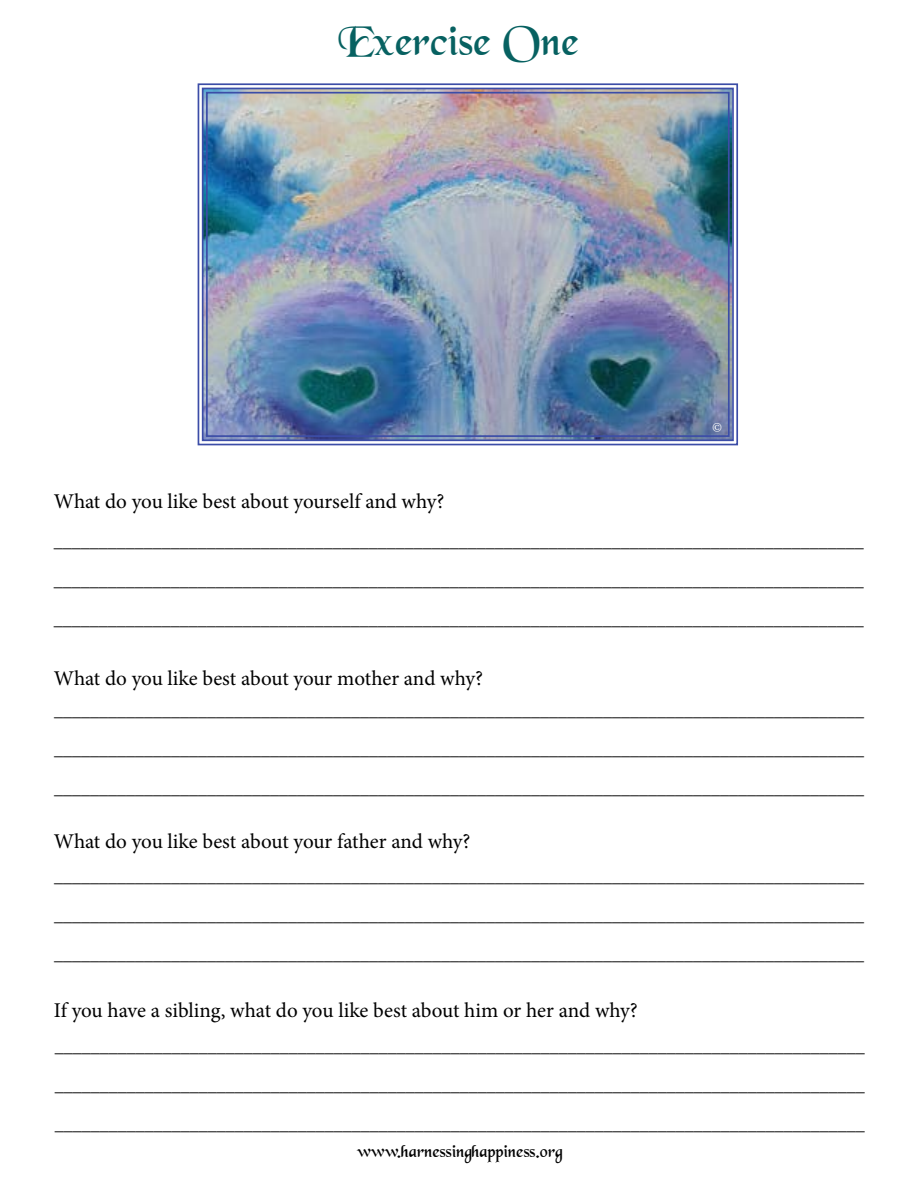
<style>
.page{position:relative;width:918px;height:1188px;background:#fff}
.page>*{position:absolute;margin:0;border:0;box-sizing:border-box;transform-origin:0 0}
.t1{font:43.5px "Black Chancery";color:#076161}
.t2{font:21px "Minion Pro";letter-spacing:-.005em;color:#000}
.t3{font:18px/39px "Minion Pro";color:#000;text-align:justify}
.t4{font:18px "Black Chancery";color:#000}
.t5{font:14.4px "Minion Pro";color:#fff}
</style>
<div class="page">
<img style="left:197px;top:83px;width:541px;height:363px">
<div style="left:202px;top:88px;width:532px;height:353px;border:2px solid #3c4da7"></div>
<div style="left:206px;top:92px;width:524px;height:345px;border:2px solid #3c4da7"></div>
<h1 class="t1" style="left:339px;top:26px;width:242px">Exercise One</h1>
<p class="t2" style="left:54px;top:487px;width:392px">What do you like best about yourself and why?</p>
<p class="t5" style="left:712px;top:418px;width:12px">©</p>
<p class="t3" style="left:54px;top:521px;width:812px">__________________________________________________________________________________________ __________________________________________________________________________________________ __________________________________________________________________________________________</p>
<p class="t2" style="left:54px;top:664px;width:431px">What do you like best about your mother and why?</p>
<p class="t3" style="left:54px;top:690px;width:811px">__________________________________________________________________________________________ __________________________________________________________________________________________ __________________________________________________________________________________________</p>
<p class="t2" style="left:54px;top:827px;width:418px">What do you like best about your father and why?</p>
<p class="t3" style="left:54px;top:857px;width:811px">__________________________________________________________________________________________ __________________________________________________________________________________________ __________________________________________________________________________________________</p>
<p class="t2" style="left:54px;top:996px;width:586px">If you have a sibling, what do you like best about him or her and why?</p>
<p class="t3" style="left:55px;top:1027px;width:811px">__________________________________________________________________________________________ __________________________________________________________________________________________ __________________________________________________________________________________________</p>
<p class="t4" style="left:357px;top:1144px;width:207px">www.harnessinghappiness.org</p>
</div>
